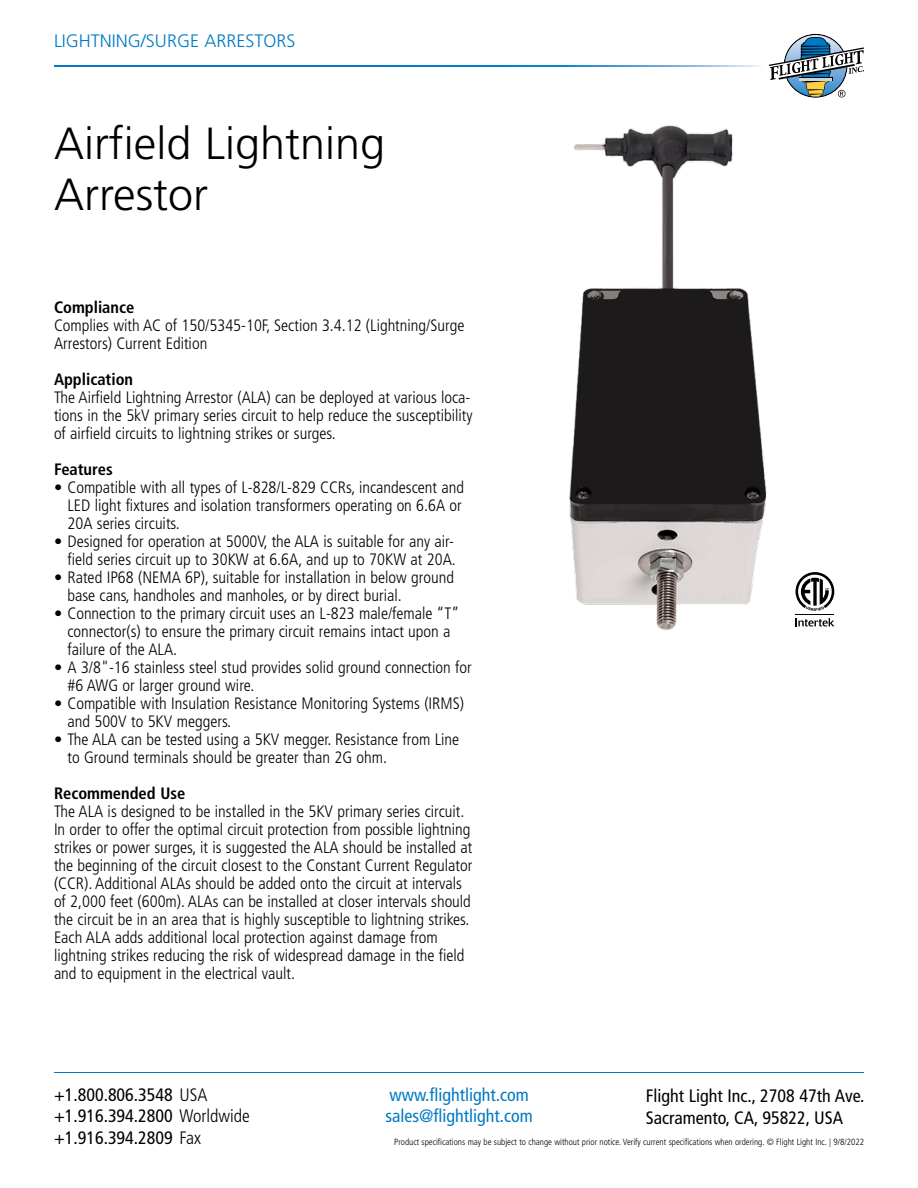
<style>
.page{position:relative;width:918px;height:1188px;background:#fff}
.page>*{position:absolute;margin:0;border:0;box-sizing:border-box;transform-origin:0 0}
.t1{font:300 45px/51px "Frutiger LT Std";color:#000}
.t2{font:condensed 18px/21.6px "Frutiger LT Std";color:#000}
.t3{font:condensed 18px/21.6px "Frutiger LT Std";color:#007ac2}
.t4{font:300 18px "Frutiger LT Std";color:#007ac2}
.t5{font:300 condensed 16.5px/18px "Frutiger LT Std";color:#000}
.t6{font:700 condensed 16.5px "Frutiger LT Std";color:#000}
.t7{font:300 condensed 9px "Frutiger LT Std";color:#000}
.s1{font-weight:300}
</style>
<div class="page">
<svg style="left:54px;top:66px;width:707px;height:1px"></svg>
<hr style="left:54px;top:1073px;width:810px;height:1px;background:#007ac2">
<svg style="left:769px;top:34px;width:95px;height:64px"></svg>
<img style="left:569px;top:94px;width:247px;height:537px">
<svg style="left:796px;top:618px;width:38px;height:9px"></svg>
<hr style="left:796px;top:614px;width:38px;height:1px;background:#000">
<svg style="left:796px;top:572px;width:38px;height:39px"></svg>
<p class="t4" style="left:54px;top:31px;width:243px">LIGHTNING/SURGE ARRESTORS</p>
<h1 class="t1" style="left:54px;top:119px;width:333px">Airfield Lightning<br>Arrestor</h1>
<p class="t6" style="left:54px;top:297px;width:82px">Compliance</p>
<p class="t5" style="left:54px;top:316px;width:412px">Complies with AC of 150/5345-10F, Section 3.4.12 (Lightning/Surge<br>Arrestors) Current Edition</p>
<p class="t6" style="left:54px;top:369px;width:81px">Application</p>
<p class="t5" style="left:54px;top:388px;width:420px;text-align:justify">The Airfield Lightning Arrestor (ALA) can be deployed at various loca&shy;tions in the 5kV primary series circuit to help reduce the susceptibility of airfield circuits to lightning strikes or surges.</p>
<p class="t6" style="left:54px;top:459px;width:60px">Features</p>
<p class="t5" style="left:67px;top:478px;width:398px;text-indent:-13px">• Compatible with all types of L-828/L-829 CCRs, incandescent and<br>LED light fixtures and isolation transformers operating on 6.6A or<br>20A series circuits.</p>
<p class="t5" style="left:54px;top:532px;width:403px;text-align:right">• Designed for operation at 5000V, the ALA is suitable for any air&shy;field series circuit up to 30KW at 6.6A, and up to 70KW at 20A.</p>
<p class="t5" style="left:67px;top:568px;width:388px;text-indent:-13px">• Rated IP68 (NEMA 6P), suitable for installation in below ground base cans, handholes and manholes, or by direct burial.</p>
<p class="t5" style="left:67px;top:604px;width:393px;text-indent:-13px">• Connection to the primary circuit uses an L-823 male/female “T” connector(s) to ensure the primary circuit remains intact upon a failure of the ALA.</p>
<p class="t5" style="left:67px;top:658px;width:406px;text-indent:-13px">• A 3/8"-16 stainless steel stud provides solid ground connection for #6 AWG or larger ground wire.</p>
<p class="t5" style="left:67px;top:694px;width:398px;text-indent:-13px">• Compatible with Insulation Resistance Monitoring Systems (IRMS) and 500V to 5KV meggers.</p>
<p class="t5" style="left:67px;top:730px;width:393px;text-indent:-13px">• The ALA can be tested using a 5KV megger. Resistance from Line to Ground terminals should be greater than 2G ohm.</p>
<p class="t6" style="left:54px;top:783px;width:133px">Recommended Use</p>
<p class="t5" style="left:54px;top:802px;width:420px">The ALA is designed to be installed in the 5KV primary series circuit.<br>In order to offer the optimal circuit protection from possible lightning strikes or power surges, it is suggested the ALA should be installed at the beginning of the circuit closest to the Constant Current Regulator (CCR). Additional ALAs should be added onto the circuit at intervals of 2,000 feet (600m). ALAs can be installed at closer intervals should the circuit be in an area that is highly susceptible to lightning strikes.<br>Each ALA adds additional local protection against damage from lightning strikes reducing the risk of widespread damage in the field and to equipment in the electrical vault.</p>
<p class="t2" style="left:54px;top:1084px;width:197px">+1.800.806.3548 <span class="s1">USA </span>+1.916.394.2800 <span class="s1">Worldwide </span>+1.916.394.2809 <span class="s1">Fax</span></p>
<p class="t3" style="left:385px;top:1084px;width:149px">www.flightlight.com sales@flightlight.com</p>
<p class="t2" style="left:646px;top:1085px;width:220px">Flight Light Inc., 2708 47th Ave.<br>Sacramento, CA, 95822, USA</p>
<p class="t7" style="left:394px;top:1137px;width:471px">Product specifications may be subject to change without prior notice. Verify current specifications when ordering. © Flight Light Inc. | 9/8/2022</p>
</div>
